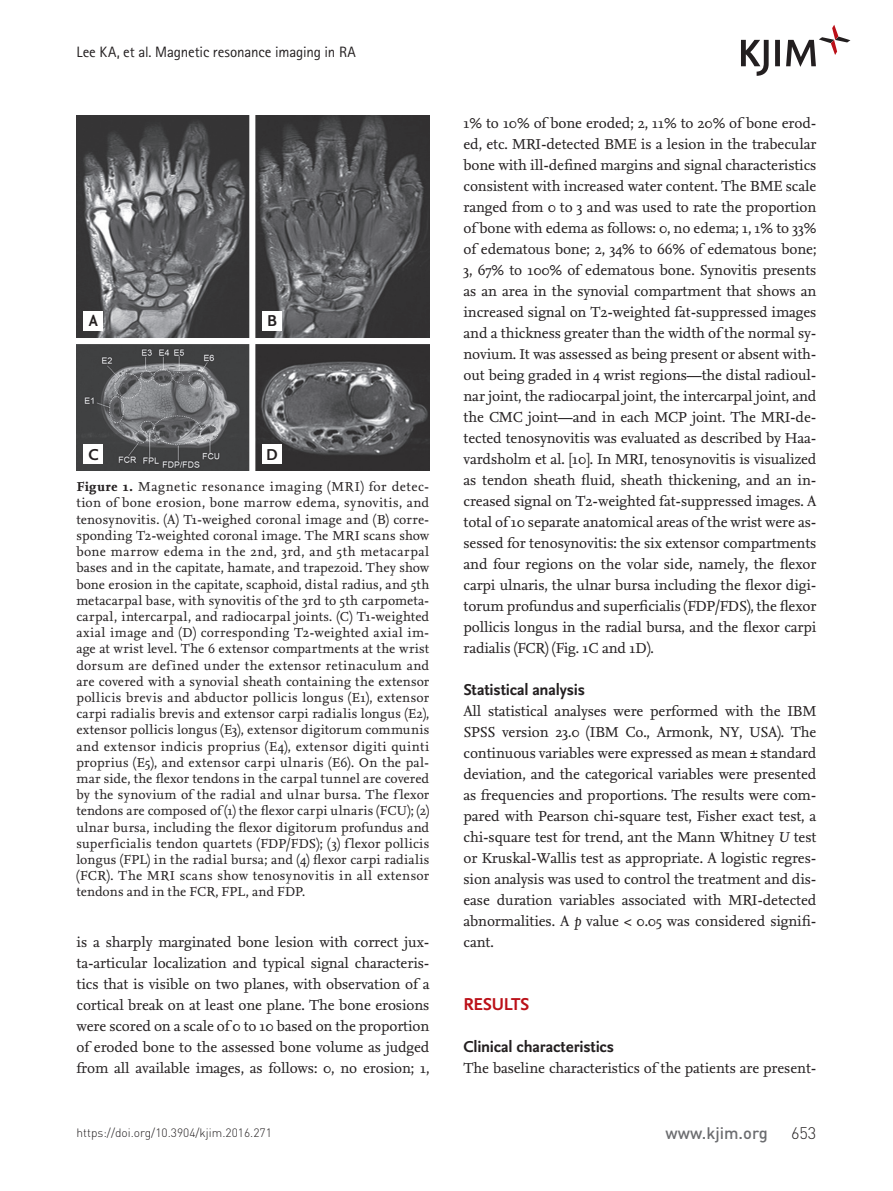
<style>
.page{position:relative;width:893px;height:1191px;background:#fff}
.page>*{position:absolute;margin:0;border:0;box-sizing:border-box;transform-origin:0 0}
.제목1{font:700 18px "Nexus Sans";letter-spacing:-.02em;color:#bb1018}
.제목2{font:700 16.5px "Nexus Sans";letter-spacing:-.01em;color:#231f20}
.t1{font:500 16.5px "DIN Pro";color:#6c6d70}
.t2{font:300 16.5px "DIN Pro";color:#231f20}
.들였쓰기_본문{font:15px/21px "Nexus Serif";letter-spacing:-.01em;color:#231f20;text-align:justify}
.본문첫단락{font:15px/21px "Nexus Serif";letter-spacing:-.01em;color:#231f20;text-align:justify}
.t3{font:15px "Rotis Sans Serif Std";letter-spacing:-.01em;color:#231f20}
.그림설명{font:13.5px/16.2px "Nexus Serif";letter-spacing:.02em;color:#231f20;text-align:justify}
.t4{font:300 12px "DIN Pro";color:#231f20}
.s1{font-weight:700}
.s2{font-style:italic}
</style>
<div class="page">
<svg style="left:741px;top:25px;width:109px;height:51px"></svg>
<img style="left:76px;top:116px;width:173px;height:222px">
<img style="left:255px;top:116px;width:174px;height:222px">
<img style="left:76px;top:344px;width:173px;height:126px">
<img style="left:255px;top:344px;width:174px;height:126px">
<div style="left:84px;top:311px;width:19px;height:19px;background:#fff"></div>
<div style="left:84px;top:445px;width:19px;height:19px;background:#fff"></div>
<div style="left:262px;top:311px;width:20px;height:19px;background:#fff"></div>
<div style="left:262px;top:445px;width:20px;height:19px;background:#fff"></div>
<p class="t3" style="left:77px;top:43px;width:281px">Lee KA, et al. Magnetic resonance imaging in RA</p>
<p class="제목2" style="left:89px;top:310px;width:11px">A</p>
<p class="제목2" style="left:88px;top:444px;width:12px">C</p>
<p class="제목2" style="left:267px;top:310px;width:12px">B</p>
<p class="제목2" style="left:266px;top:444px;width:13px">D</p>
<p class="그림설명" style="left:76px;top:478px;width:354px"><span class="s1">Figure 1.</span> Magnetic resonance imaging (MRI) for detec&shy;tion of bone erosion, bone marrow edema, synovitis, and tenosynovitis. (A) T1-weighed coronal image and (B) corre&shy;sponding T2-weighted coronal image. The MRI scans show bone marrow edema in the 2nd, 3rd, and 5th metacarpal bases and in the capitate, hamate, and trapezoid. They show bone erosion in the capitate, scaphoid, distal radius, and 5th metacarpal base, with synovitis of the 3rd to 5th carpometa&shy;carpal, intercarpal, and radiocarpal joints. (C) T1-weighted axial image and (D) corresponding T2-weighted axial im&shy;age at wrist level. The 6 extensor compartments at the wrist dorsum are defined under the extensor retinaculum and are covered with a synovial sheath containing the extensor pollicis brevis and abductor pollicis longus (E1), extensor carpi radialis brevis and extensor carpi radialis longus (E2), extensor pollicis longus (E3), extensor digitorum communis and extensor indicis proprius (E4), extensor digiti quinti proprius (E5), and extensor carpi ulnaris (E6). On the pal&shy;mar side, the flexor tendons in the carpal tunnel are covered by the synovium of the radial and ulnar bursa. The flexor tendons are composed of (1) the flexor carpi ulnaris (FCU); (2) ulnar bursa, including the flexor digitorum profundus and superficialis tendon quartets (FDP/FDS); (3) f lexor pollicis longus (FPL) in the radial bursa; and (4) flexor carpi radialis (FCR). The MRI scans show tenosynovitis in all extensor tendons and in the FCR, FPL, and FDP.</p>
<p class="들였쓰기_본문" style="left:77px;top:931px;width:354px">is a sharply marginated bone lesion with correct jux&shy;ta-articular localization and typical signal characteris&shy;tics that is visible on two planes, with observation of a cortical break on at least one plane. The bone erosions were scored on a scale of 0 to 10 based on the proportion of eroded bone to the assessed bone volume as judged from all available images, as follows: 0, no erosion; 1,</p>
<p class="들였쓰기_본문" style="left:463px;top:112px;width:354px">1% to 10% of bone eroded; 2, 11% to 20% of bone erod&shy;ed, etc. MRI-detected BME is a lesion in the trabecular bone with ill-defined margins and signal characteristics consistent with increased water content. The BME scale ranged from 0 to 3 and was used to rate the proportion of bone with edema as follows: 0, no edema; 1, 1% to 33% of edematous bone; 2, 34% to 66% of edematous bone; 3, 67% to 100% of edematous bone. Synovitis presents as an area in the synovial compartment that shows an increased signal on T2-weighted fat-suppressed images and a thickness greater than the width of the normal sy&shy;novium. It was assessed as being present or absent with&shy;out being graded in 4 wrist regions—the distal radioul&shy;nar joint, the radiocarpal joint, the intercarpal joint, and the CMC joint—and in each MCP joint. The MRI-de&shy;tected tenosynovitis was evaluated as described by Haa&shy;vardsholm et al. [10]. In MRI, tenosynovitis is visualized as tendon sheath fluid, sheath thickening, and an in&shy;creased signal on T2-weighted fat-suppressed images. A total of 10 separate anatomical areas of the wrist were as&shy;sessed for tenosynovitis: the six extensor compartments and four regions on the volar side, namely, the flexor carpi ulnaris, the ulnar bursa including the flexor digi&shy;torum profundus and superficialis (FDP/FDS), the flexor pollicis longus in the radial bursa, and the flexor carpi radialis (FCR) (Fig. 1C and 1D).</p>
<p class="제목2" style="left:463px;top:679px;width:123px">Statistical analysis</p>
<p class="본문첫단락" style="left:463px;top:700px;width:354px">All statistical analyses were performed with the IBM SPSS version 23.0 (IBM Co., Armonk, NY, USA). The continuous variables were expressed as mean ± standard deviation, and the categorical variables were presented as frequencies and proportions. The results were com&shy;pared with Pearson chi-square test, Fisher exact test, a chi-square test for trend, ant the Mann Whitney <span class="s2">U</span> test or Kruskal-Wallis test as appropriate. A logistic regres&shy;sion analysis was used to control the treatment and dis&shy;ease duration variables associated with MRI-detected abnormalities. A <span class="s2">p</span> value &lt; 0.05 was considered signifi&shy;cant.</p>
<p class="제목1" style="left:463px;top:992px;width:67px">RESULTS</p>
<p class="제목2" style="left:463px;top:1036px;width:152px">Clinical characteristics</p>
<p class="본문첫단락" style="left:463px;top:1057px;width:354px">The baseline characteristics of the patients are present-</p>
<p class="t4" style="left:77px;top:1124px;width:197px">https://doi.org/10.3904/kjim.2016.271</p>
<p class="t1" style="left:666px;top:1121px;width:104px">www.kjim.org</p>
<p class="t2" style="left:791px;top:1121px;width:27px">653</p>
</div>
